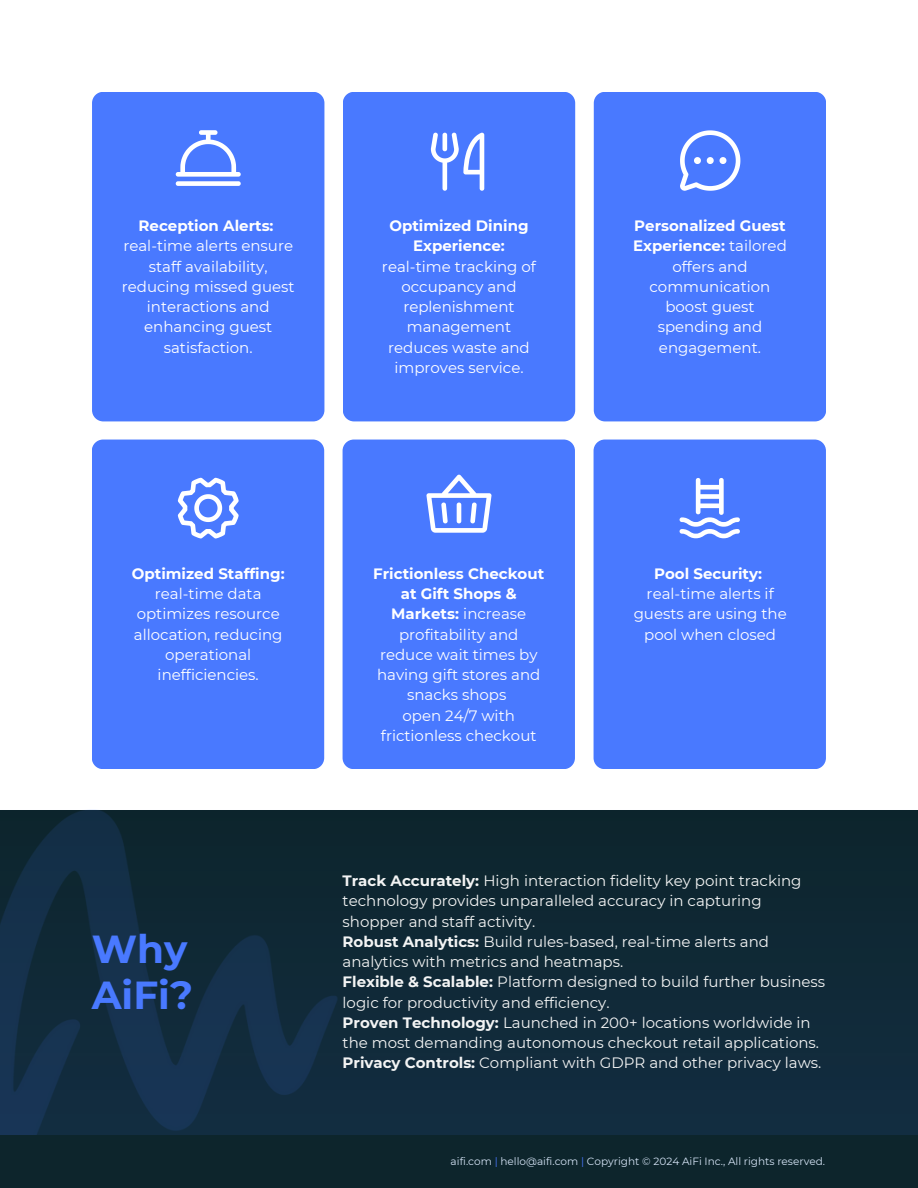
<style>
.page{position:relative;width:918px;height:1188px;background:#fff}
.page>*{position:absolute;margin:0;border:0;box-sizing:border-box;transform-origin:0 0}
.t1{font:700 39px/46.2px "Montserrat";color:#4979ff}
.t2{font:15px/20.2px "Montserrat";color:#fff;text-align:center}
.t3{font:15px/20.2px "Montserrat";color:#f3f4f4}
.t4{font:10.5px "Montserrat";color:#d4e3f5}
.s1{font-weight:700}
.s2{color:#4979ff}
</style>
<div class="page">
<img style="left:354px;top:810px;width:564px;height:325px">
<img style="left:0;top:810px;width:354px;height:325px">
<div style="left:0;top:1135px;width:918px;height:53px;background:#0d252c"></div>
<div style="left:92px;top:92px;width:232px;height:329px;background:#4979ff;border-radius:11px"></div>
<svg style="left:176px;top:130px;width:65px;height:56px"></svg>
<div style="left:343px;top:92px;width:232px;height:329px;background:#4979ff;border-radius:11px"></div>
<svg style="left:431px;top:133px;width:53px;height:58px"></svg>
<div style="left:594px;top:92px;width:232px;height:329px;background:#4979ff;border-radius:11px"></div>
<svg style="left:680px;top:130px;width:60px;height:61px"></svg>
<div style="left:92px;top:440px;width:232px;height:329px;background:#4979ff;border-radius:11px"></div>
<svg style="left:178px;top:478px;width:61px;height:61px"></svg>
<div style="left:343px;top:440px;width:232px;height:329px;background:#4979ff;border-radius:11px"></div>
<svg style="left:426px;top:475px;width:66px;height:58px"></svg>
<div style="left:594px;top:440px;width:232px;height:329px;background:#4979ff;border-radius:11px"></div>
<svg style="left:680px;top:478px;width:60px;height:60px"></svg>
<p class="t2" style="left:122px;top:216px;width:174px"><span class="s1">Reception Alerts: </span>real-time alerts ensure staff availability, reducing missed guest interactions and enhancing guest satisfaction.</p>
<h2 class="t2" style="left:382px;top:216px;width:155px"><span class="s1">Optimized Dining<br>Experience: </span>real-time tracking of occupancy and replenishment management reduces waste and improves service.</h2>
<p class="t2" style="left:633px;top:216px;width:155px"><span class="s1">Personalized Guest<br>Experience:</span> tailored offers and communication boost guest spending and engagement.</p>
<h2 class="t2" style="left:132px;top:563px;width:154px"><span class="s1">Optimized Staffing: </span>real-time data optimizes resource allocation, reducing operational inefficiencies.</h2>
<p class="t2" style="left:373px;top:563px;width:172px"><span class="s1">Frictionless Checkout at Gift Shops &amp;<br>Markets:</span> increase profitability and reduce wait times by having gift stores and snacks shops<br>open 24/7 with frictionless checkout</p>
<h2 class="t2" style="left:634px;top:563px;width:155px"><span class="s1">Pool Security: </span>real-time alerts if guests are using the pool when closed</h2>
<h2 class="t1" style="left:92px;top:926px;width:103px">Why<br>AiFi?</h2>
<p class="t3" style="left:343px;top:871px;width:484px"><span class="s1">Track Accurately:</span> High interaction fidelity key point tracking technology provides unparalleled accuracy in capturing shopper and staff activity.<br><span class="s1">Robust Analytics:</span> Build rules-based, real-time alerts and analytics with metrics and heatmaps.<br><span class="s1">Flexible &amp; Scalable:</span> Platform designed to build further business logic for productivity and efficiency.<br><span class="s1">Proven Technology:</span> Launched in 200+ locations worldwide in the most demanding autonomous checkout retail applications.<br><span class="s1">Privacy Controls:</span> Compliant with GDPR and other privacy laws.</p>
<h2 class="t4" style="left:451px;top:1155px;width:376px">aifi.com <span class="s2">|</span> hello@aifi.com <span class="s2">|</span> Copyright © 2024 AiFi Inc., All rights reserved.</h2>
</div>
